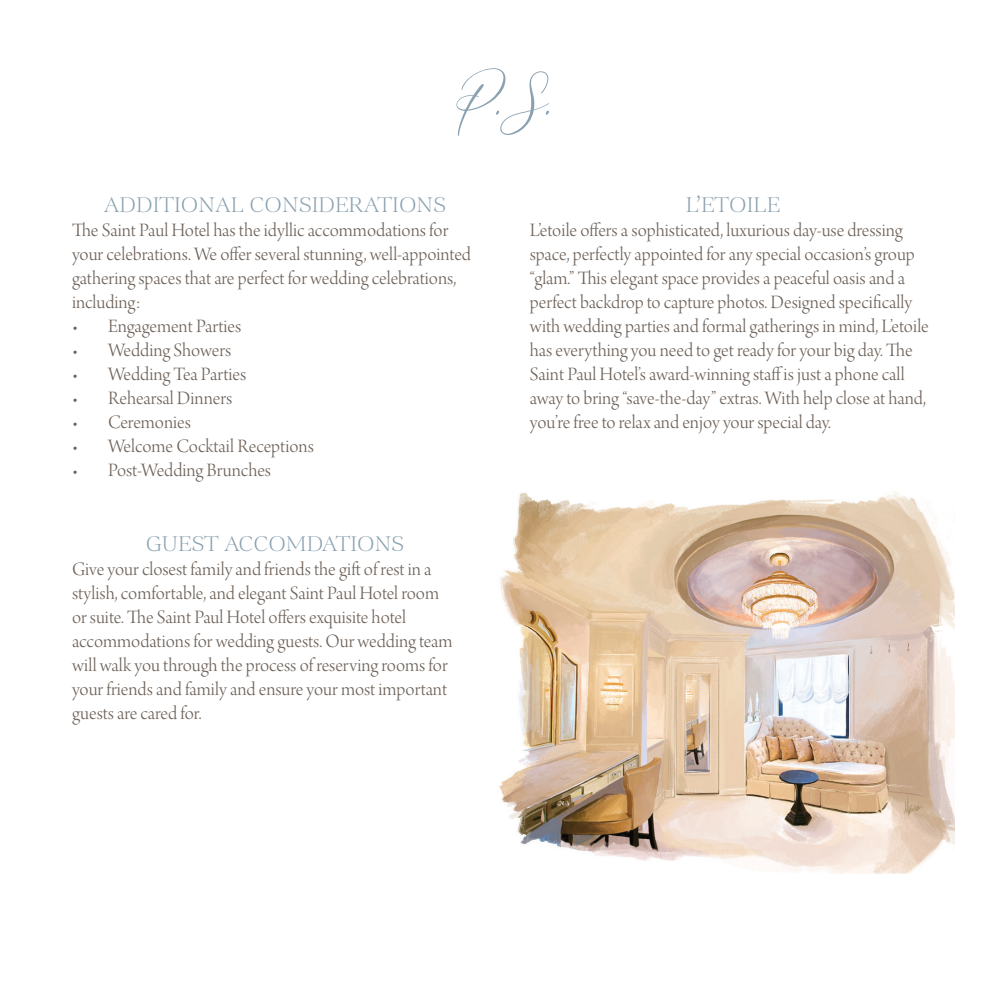
<style>
.page{position:relative;width:1008px;height:1008px;background:#fff}
.page>*{position:absolute;margin:0;border:0;box-sizing:border-box;transform-origin:0 0}
.t1{font:52px "Romantic Lovely";color:#8aa1b0}
.t2{font:22px "Gold Lines Serif Trial";color:#8aa1b0}
.t3{font:20px/24px "Arno Pro Light Display";color:#6e6259}
</style>
<div class="page">
<img style="left:499px;top:491px;width:456px;height:382px">
<h1 class="t1" style="left:456px;top:61px;width:97px">P.S.</h1>
<p class="t2" style="left:104px;top:192px;width:344px">ADDITIONAL CONSIDERATIONS</p>
<p class="t3" style="left:72px;top:220px;width:401px">The Saint Paul Hotel has the idyllic accommodations for your celebrations. We offer several stunning, well-appointed gathering spaces that are perfect for wedding celebrations, including:</p>
<p class="t3" style="left:72px;top:316px;width:171px">• Engagement Parties</p>
<p class="t3" style="left:72px;top:340px;width:161px">• Wedding Showers</p>
<p class="t3" style="left:72px;top:364px;width:176px">• Wedding Tea Parties</p>
<p class="t3" style="left:72px;top:388px;width:162px">• Rehearsal Dinners</p>
<p class="t3" style="left:72px;top:412px;width:120px">• Ceremonies</p>
<p class="t3" style="left:72px;top:436px;width:243px">• Welcome Cocktail Receptions</p>
<p class="t3" style="left:72px;top:460px;width:201px">• Post-Wedding Brunches</p>
<p class="t2" style="left:146px;top:531px;width:260px">GUEST ACCOMDATIONS</p>
<p class="t3" style="left:72px;top:558px;width:382px">Give your closest family and friends the gift of rest in a stylish, comfortable, and elegant Saint Paul Hotel room or suite. The Saint Paul Hotel offers exquisite hotel accommodations for wedding guests. Our wedding team will walk you through the process of reserving rooms for your friends and family and ensure your most important guests are cared for.</p>
<p class="t2" style="left:686px;top:192px;width:96px">L’ETOILE</p>
<p class="t3" style="left:530px;top:220px;width:400px">L’etoile offers a sophisticated, luxurious day-use dressing space, perfectly appointed for any special occasion’s group “glam.” This elegant space provides a peaceful oasis and a perfect backdrop to capture photos. Designed specifically with wedding parties and formal gatherings in mind, L’etoile has everything you need to get ready for your big day. The Saint Paul Hotel’s award-winning staff is just a phone call away to bring “save-the-day” extras. With help close at hand, you’re free to relax and enjoy your special day.</p>
</div>
